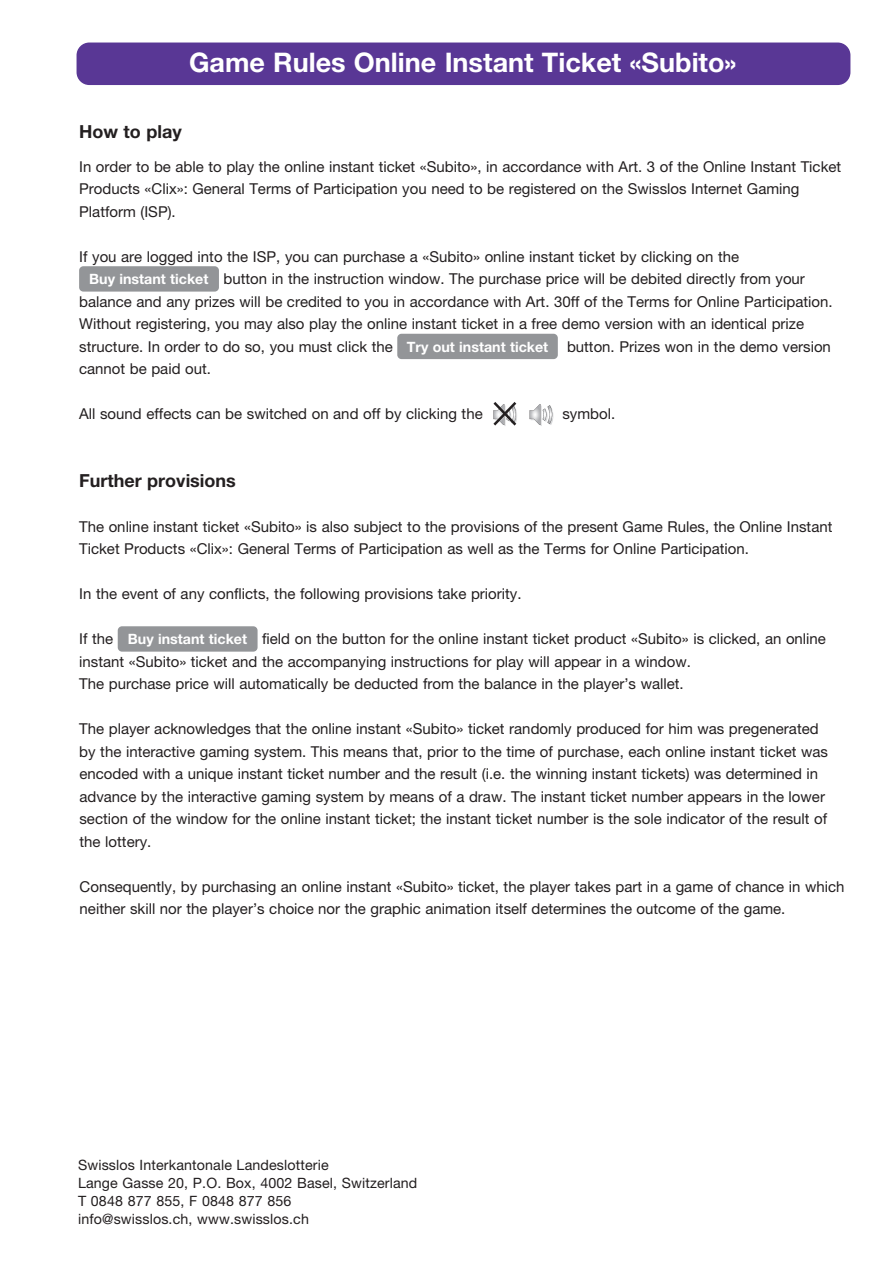
<style>
.page{position:relative;width:893px;height:1263px;background:#fff}
.page>*{position:absolute;margin:0;border:0;box-sizing:border-box;transform-origin:0 0}
.t1{font:700 27px "Helvetica Neue CE";color:#fff}
.t2{font:700 18px "Helvetica Neue CE";color:#231f20}
.t3{font:15px/22.5px "Helvetica Neue CE";color:#231f20}
.t4{font:14.25px/18px "Helvetica Neue CE";letter-spacing:.01em;color:#231f20}
.s1{font-weight:700;font-size:14.25px;color:#fff}
</style>
<div class="page">
<div style="left:77px;top:43px;width:773px;height:42px;background:#593795;border-radius:13px"></div>
<div style="left:79px;top:266px;width:140px;height:26px;background:#939598;border-radius:4px"></div>
<div style="left:397px;top:334px;width:161px;height:25px;background:#939598;border-radius:4px"></div>
<img style="left:493px;top:402px;width:61px;height:24px">
<div style="left:118px;top:626px;width:140px;height:26px;background:#939598;border-radius:4px"></div>
<h1 class="t1" style="left:189px;top:46px;width:549px">Game Rules Online Instant Ticket «Subito»</h1>
<p class="t2" style="left:79px;top:120px;width:104px">How to play</p>
<p class="t3" style="left:79px;top:155px;width:764px">In order to be able to play the online instant ticket «Subito», in accordance with Art. 3 of the Online Instant Ticket<br>Products «Clix»: General Terms of Participation you need to be registered on the Swisslos Internet Gaming<br>Platform (ISP).</p>
<p class="t3" style="left:79px;top:245px;width:661px">If you are logged into the ISP, you can purchase a «Subito» online instant ticket by clicking on the</p>
<p class="t3" style="left:89px;top:268px;width:717px"><span class="s1">Buy instant ticket</span> button in the instruction window. The purchase price will be debited directly from your</p>
<p class="t3" style="left:79px;top:290px;width:755px">balance and any prizes will be credited to you in accordance with Art. 30ff of the Terms for Online Participation.</p>
<p class="t3" style="left:79px;top:313px;width:726px">Without registering, you may also play the online instant ticket in a free demo version with an identical prize</p>
<p class="t3" style="left:79px;top:335px;width:753px">structure. In order to do so, you must click the <span class="s1">Try out instant ticket</span> button. Prizes won in the demo version</p>
<p class="t3" style="left:79px;top:358px;width:133px">cannot be paid out.</p>
<p class="t3" style="left:79px;top:403px;width:405px">All sound effects can be switched on and off by clicking the</p>
<p class="t3" style="left:562px;top:403px;width:54px">symbol.</p>
<p class="t2" style="left:79px;top:469px;width:158px">Further provisions</p>
<p class="t3" style="left:79px;top:515px;width:755px">The online instant ticket «Subito» is also subject to the provisions of the present Game Rules, the Online Instant<br>Ticket Products «Clix»: General Terms of Participation as well as the Terms for Online Participation.</p>
<p class="t3" style="left:79px;top:583px;width:444px">In the event of any conflicts, the following provisions take priority.</p>
<p class="t3" style="left:79px;top:628px;width:748px">If the <span class="s1">Buy instant ticket</span> field on the button for the online instant ticket product «Subito» is clicked, an online instant «Subito» ticket and the accompanying instructions for play will appear in a window.<br>The purchase price will automatically be deducted from the balance in the player’s wallet.</p>
<p class="t3" style="left:79px;top:718px;width:750px">The player acknowledges that the online instant «Subito» ticket randomly produced for him was pregenerated by the interactive gaming system. This means that, prior to the time of purchase, each online instant ticket was encoded with a unique instant ticket number and the result (i.e. the winning instant tickets) was determined in advance by the interactive gaming system by means of a draw. The instant ticket number appears in the lower section of the window for the online instant ticket; the instant ticket number is the sole indicator of the result of the lottery.</p>
<p class="t3" style="left:80px;top:875px;width:766px">Consequently, by purchasing an online instant «Subito» ticket, the player takes part in a game of chance in which neither skill nor the player’s choice nor the graphic animation itself determines the outcome of the game.</p>
<p class="t4" style="left:78px;top:1155px;width:341px">Swisslos Interkantonale Landeslotterie<br>Lange Gasse 20, P.O. Box, 4002 Basel, Switzerland T 0848 877 855, F 0848 877 856<br>info@swisslos.ch, www.swisslos.ch</p>
</div>
